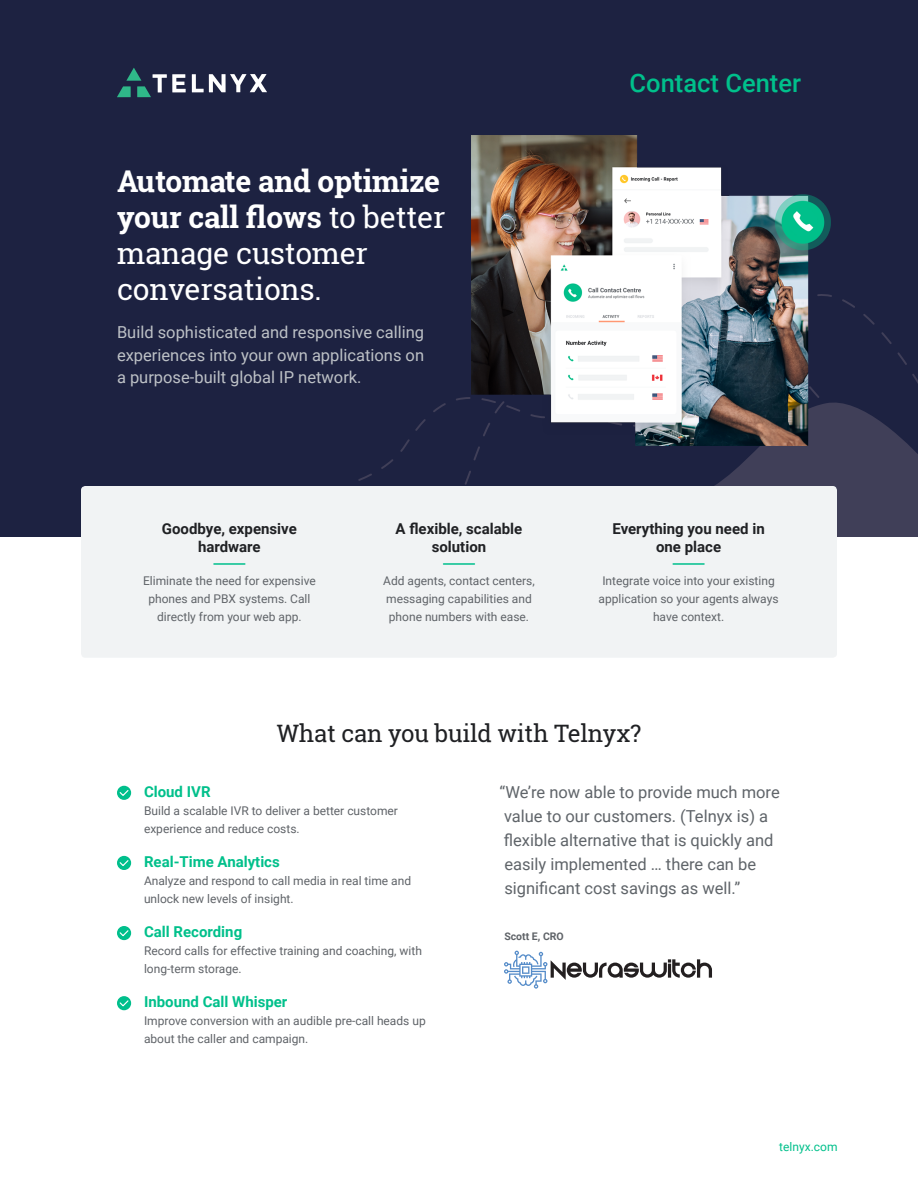
<style>
.page{position:relative;width:918px;height:1188px;background:#fff}
.page>*{position:absolute;margin:0;border:0;box-sizing:border-box;transform-origin:0 0}
.t1{font:30px/36px "Roboto Slab";letter-spacing:-.01em;color:#fff}
.t2{font:500 25.5px "Roboto";color:#00c08b}
.t3{font:24px "Roboto Slab";letter-spacing:-.01em;color:#202124}
.t4{font:16.5px/24px "Roboto";color:#5f6469}
.t5{font:16.5px/22.5px "Roboto";color:#bdc1c6;text-align:justify}
.t6{font:700 15px/18px "Roboto";color:#202124;text-align:center}
.t7{font:700 15px "Roboto";color:#00c08b}
.t8{font:12px/18px "Roboto";color:#5f6368}
.t9{font:12px "Roboto";color:#00c08b}
.t10{font:700 10.5px "Roboto";color:#5f6368}
.s1{font-weight:700}
</style>
<div class="page">
<div style="left:0;top:0;width:918px;height:537px;background:#1d2241"></div>
<svg style="left:881px;top:332px;width:11px;height:12px"></svg>
<svg style="left:863px;top:314px;width:12px;height:11px"></svg>
<svg style="left:842px;top:299px;width:13px;height:9px"></svg>
<svg style="left:912px;top:374px;width:6px;height:10px"></svg>
<svg style="left:897px;top:352px;width:10px;height:13px"></svg>
<svg style="left:358px;top:390px;width:560px;height:147px"></svg>
<svg style="left:192px;top:74px;width:75px;height:18px"></svg>
<svg style="left:117px;top:68px;width:69px;height:29px"></svg>
<img style="left:472px;top:135px;width:358px;height:310px">
<div style="left:81px;top:486px;width:756px;height:172px;background:#f1f3f4;border-radius:4px"></div>
<hr style="left:214px;top:563px;width:31px;height:2px;background:#00bf8c">
<hr style="left:444px;top:563px;width:30px;height:2px;background:#00bf8c">
<hr style="left:673px;top:563px;width:31px;height:2px;background:#00bf8c">
<div style="left:117px;top:856px;width:14px;height:14px;background:#00bf8c;border-radius:50%"></div>
<svg style="left:119px;top:860px;width:10px;height:6px"></svg>
<div style="left:117px;top:786px;width:14px;height:14px;background:#00bf8c;border-radius:50%"></div>
<svg style="left:119px;top:790px;width:10px;height:6px"></svg>
<div style="left:117px;top:926px;width:14px;height:14px;background:#00bf8c;border-radius:50%"></div>
<svg style="left:119px;top:930px;width:10px;height:7px"></svg>
<div style="left:117px;top:996px;width:14px;height:14px;background:#00bf8c;border-radius:50%"></div>
<svg style="left:119px;top:1000px;width:10px;height:7px"></svg>
<svg style="left:504px;top:951px;width:208px;height:38px"></svg>
<h1 class="t1" style="left:117px;top:162px;width:330px"><span class="s1">Automate and optimize your call flows</span> to better manage customer conversations.</h1>
<h3 class="t5" style="left:117px;top:321px;width:309px">Build sophisticated and responsive calling experiences into your own applications on a purpose-built global IP network.</h3>
<p class="t6" style="left:162px;top:520px;width:136px">Goodbye, expensive hardware</p>
<p class="t8" style="left:143px;top:571px;width:174px;text-align:center">Eliminate the need for expensive phones and PBX systems. Call directly from your web app.</p>
<p class="t6" style="left:396px;top:520px;width:128px">A flexible, scalable solution</p>
<p class="t8" style="left:383px;top:571px;width:153px">Add agents, contact centers, messaging capabilities and phone numbers with ease.</p>
<h2 class="t2" style="left:630px;top:65px;width:173px">Contact Center</h2>
<p class="t6" style="left:612px;top:520px;width:154px">Everything you need in one place</p>
<p class="t8" style="left:599px;top:571px;width:182px;text-align:center">Integrate voice into your existing application so your agents always have context.</p>
<h3 class="t3" style="left:277px;top:717px;width:366px">What can you build with Telnyx?</h3>
<p class="t7" style="left:144px;top:781px;width:68px">Cloud IVR</p>
<p class="t8" style="left:144px;top:801px;width:255px">Build a scalable IVR to deliver a better customer experience and reduce costs.</p>
<p class="t7" style="left:144px;top:851px;width:137px">Real-Time Analytics</p>
<p class="t8" style="left:144px;top:871px;width:269px">Analyze and respond to call media in real time and unlock new levels of insight.</p>
<p class="t7" style="left:144px;top:921px;width:100px">Call Recording</p>
<p class="t8" style="left:144px;top:942px;width:280px">Record calls for effective training and coaching, with long-term storage.</p>
<p class="t7" style="left:144px;top:992px;width:145px">Inbound Call Whisper</p>
<p class="t8" style="left:144px;top:1012px;width:283px">Improve conversion with an audible pre-call heads up about the caller and campaign.</p>
<h3 class="t4" style="left:500px;top:780px;width:282px">“We’re now able to provide much more value to our customers. (Telnyx is) a flexible alternative that is quickly and easily implemented … there can be significant cost savings as well.”</h3>
<p class="t10" style="left:504px;top:929px;width:61px">Scott E, CRO</p>
<p class="t9" style="left:779px;top:1138px;width:60px">telnyx.com</p>
</div>
